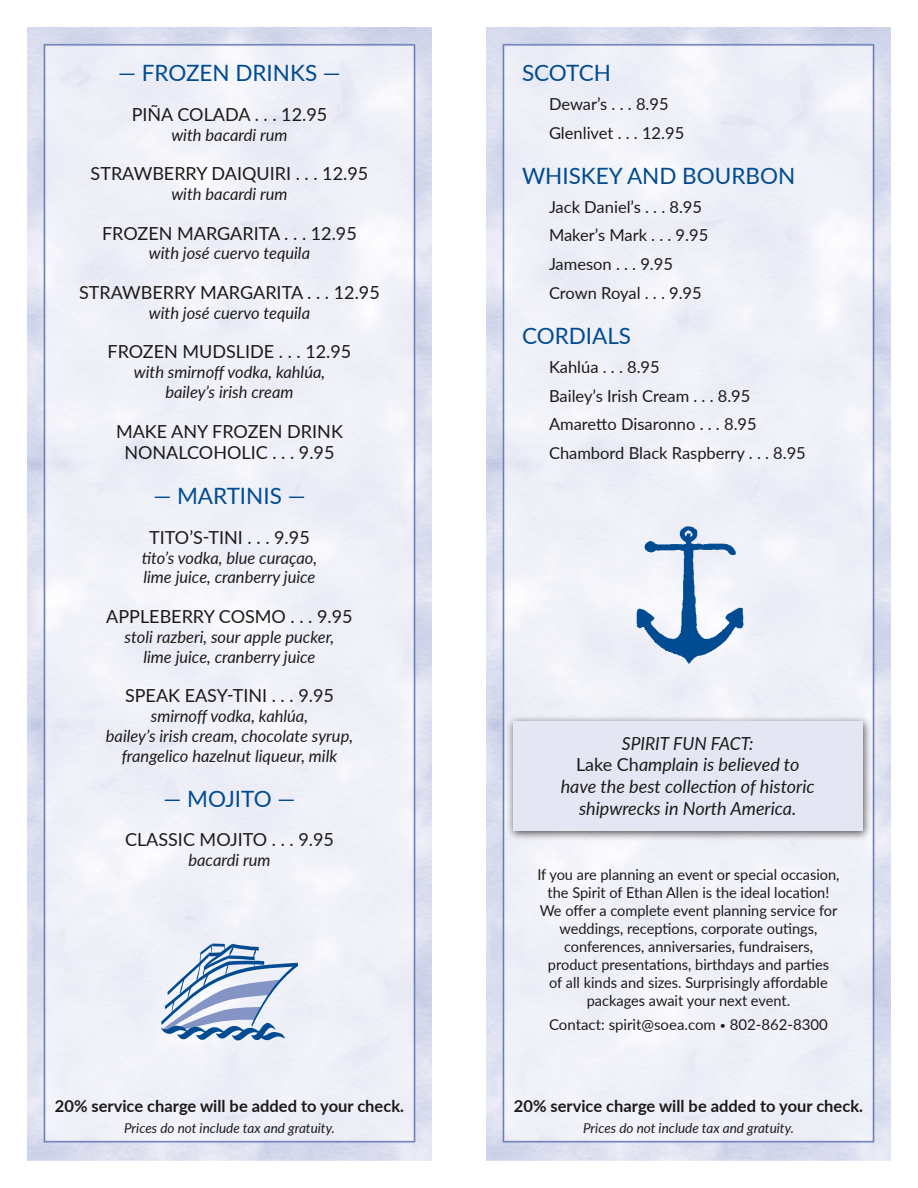
<style>
.page{position:relative;width:918px;height:1188px;background:#fff}
.page>*{position:absolute;margin:0;border:0;box-sizing:border-box;transform-origin:0 0}
.blue_head{font:22.5px "Lato";color:#004b91}
.food_head_plus_more{font:18px/21.6px "Lato";color:#1c1b1a;text-align:center}
.italic_text{font:italic 18px/21.6px "Lato";color:#1c1b1a;text-align:center}
.italic_text-2{font:italic 16.5px/19.8px "Lato";color:#1c1b1a;text-align:center}
.liquor_text_left{font:16.5px "Lato";color:#1c1b1a}
.t1{font:700 16.5px "Lato";color:#1c1b1a}
.food_head_plus_more-2{font:italic 16.5px "Lato";color:#1c1b1a}
.italic_text-3{font:15px/18px "Lato";color:#1c1b1a;text-align:center}
.t2{font:italic 13.5px "Lato";color:#1c1b1a}
.s1{font-style:normal}
.s2{font-size:10.5px}
</style>
<div class="page">
<img style="left:27px;top:27px;width:405px;height:1134px">
<img style="left:486px;top:27px;width:405px;height:1134px">
<svg style="left:161px;top:944px;width:137px;height:96px"></svg>
<div style="left:506px;top:715px;width:366px;height:126px;background:#1c1b1a;opacity:.75"></div>
<div style="left:513px;top:722px;width:349px;height:109px;background:#e4e6f3"></div>
<img style="left:621px;top:519px;width:133px;height:150px">
<p class="blue_head" style="left:118px;top:57px;width:224px">— FROZEN DRINKS —</p>
<p class="food_head_plus_more" style="left:132px;top:103px;width:197px">PIÑA COLADA . . . 12.95</p>
<p class="italic_text-2" style="left:171px;top:124px;width:118px">with bacardi rum</p>
<p class="food_head_plus_more" style="left:91px;top:162px;width:279px">STRAWBERRY DAIQUIRI . . . 12.95</p>
<p class="italic_text-2" style="left:171px;top:183px;width:118px">with bacardi rum</p>
<p class="food_head_plus_more" style="left:102px;top:221px;width:256px">FROZEN MARGARITA . . . 12.95</p>
<p class="food_head_plus_more-2" style="left:149px;top:242px;width:163px">with josé cuervo tequila</p>
<p class="food_head_plus_more" style="left:79px;top:281px;width:302px">STRAWBERRY MARGARITA . . . 12.95</p>
<p class="italic_text-2" style="left:149px;top:302px;width:163px">with josé cuervo tequila</p>
<p class="food_head_plus_more" style="left:108px;top:340px;width:245px">FROZEN MUDSLIDE . . . 12.95</p>
<p class="italic_text-2" style="left:134px;top:362px;width:193px">with smirnoff vodka, kahlúa, bailey’s irish cream</p>
<p class="food_head_plus_more" style="left:116px;top:419px;width:228px">MAKE ANY FROZEN DRINK<br>NONALCOHOLIC . . . 9.95</p>
<p class="blue_head" style="left:153px;top:480px;width:154px">— MARTINIS —</p>
<p class="food_head_plus_more" style="left:149px;top:526px;width:162px">TITO’S-TINI . . . 9.95</p>
<p class="italic_text-2" style="left:142px;top:547px;width:177px">tito’s vodka, blue curaçao,</p>
<p class="italic_text-2" style="left:143px;top:567px;width:174px">lime juice, cranberry juice</p>
<p class="food_head_plus_more" style="left:106px;top:605px;width:248px">APPLEBERRY COSMO . . . 9.95</p>
<p class="italic_text-2" style="left:125px;top:626px;width:211px">stoli razberi, sour apple pucker,</p>
<p class="italic_text-2" style="left:143px;top:646px;width:174px">lime juice, cranberry juice</p>
<p class="food_head_plus_more" style="left:125px;top:684px;width:210px">SPEAK EASY-TINI . . . 9.95</p>
<p class="italic_text-2" style="left:151px;top:705px;width:159px">smirnoff vodka, kahlúa,</p>
<p class="italic_text-2" style="left:106px;top:725px;width:249px">bailey’s irish cream, chocolate syrup,</p>
<p class="italic_text-2" style="left:122px;top:745px;width:217px">frangelico hazelnut liqueur, milk</p>
<p class="blue_head" style="left:164px;top:782px;width:133px">— MOJITO —</p>
<p class="food_head_plus_more" style="left:125px;top:828px;width:210px">CLASSIC MOJITO . . . 9.95</p>
<p class="italic_text-2" style="left:188px;top:849px;width:84px">bacardi rum</p>
<p class="t1" style="left:55px;top:1094px;width:351px">20% service charge will be added to your check.</p>
<p class="t2" style="left:124px;top:1119px;width:212px">Prices do not include tax and gratuity.</p>
<p class="blue_head" style="left:522px;top:57px;width:90px">SCOTCH</p>
<p class="liquor_text_left" style="left:549px;top:92px;width:121px">Dewar’s . . . 8.95</p>
<p class="liquor_text_left" style="left:549px;top:121px;width:137px">Glenlivet . . . 12.95</p>
<p class="blue_head" style="left:522px;top:159px;width:275px">WHISKEY AND BOURBON</p>
<p class="liquor_text_left" style="left:549px;top:195px;width:155px">Jack Daniel’s . . . 8.95</p>
<p class="liquor_text_left" style="left:549px;top:224px;width:161px">Maker’s Mark . . . 9.95</p>
<p class="liquor_text_left" style="left:549px;top:252px;width:126px">Jameson . . . 9.95</p>
<p class="liquor_text_left" style="left:549px;top:281px;width:154px">Crown Royal . . . 9.95</p>
<p class="blue_head" style="left:522px;top:320px;width:111px">CORDIALS</p>
<p class="liquor_text_left" style="left:549px;top:355px;width:112px">Kahlúa . . . 8.95</p>
<p class="liquor_text_left" style="left:549px;top:384px;width:203px">Bailey’s Irish Cream . . . 8.95</p>
<p class="liquor_text_left" style="left:549px;top:413px;width:209px">Amaretto Disaronno . . . 8.95</p>
<p class="liquor_text_left" style="left:549px;top:441px;width:258px">Chambord Black Raspberry . . . 8.95</p>
<p class="italic_text" style="left:622px;top:732px;width:133px">SPIRIT FUN FACT:</p>
<p class="italic_text" style="left:561px;top:753px;width:255px"><span class="s1">Lake Ch</span>amplain is believed to have the best collection of historic shipwrecks in North America.</p>
<p class="italic_text-3" style="left:537px;top:865px;width:304px">If you are planning an event or special occasion, the Spirit of Ethan Allen is the ideal location!<br>We offer a complete event planning service for weddings, receptions, corporate outings, conferences, anniversaries, fundraisers, product presentations, birthdays and parties<br>of all kinds and sizes. Surprisingly affordable packages await your next event.</p>
<p class="italic_text-3" style="left:549px;top:1015px;width:280px">Contact: spirit@soea.com <span class="s2">•</span> 802-862-8300</p>
<p class="t1" style="left:514px;top:1094px;width:351px">20% service charge will be added to your check.</p>
<p class="t2" style="left:583px;top:1119px;width:212px">Prices do not include tax and gratuity.</p>
</div>
